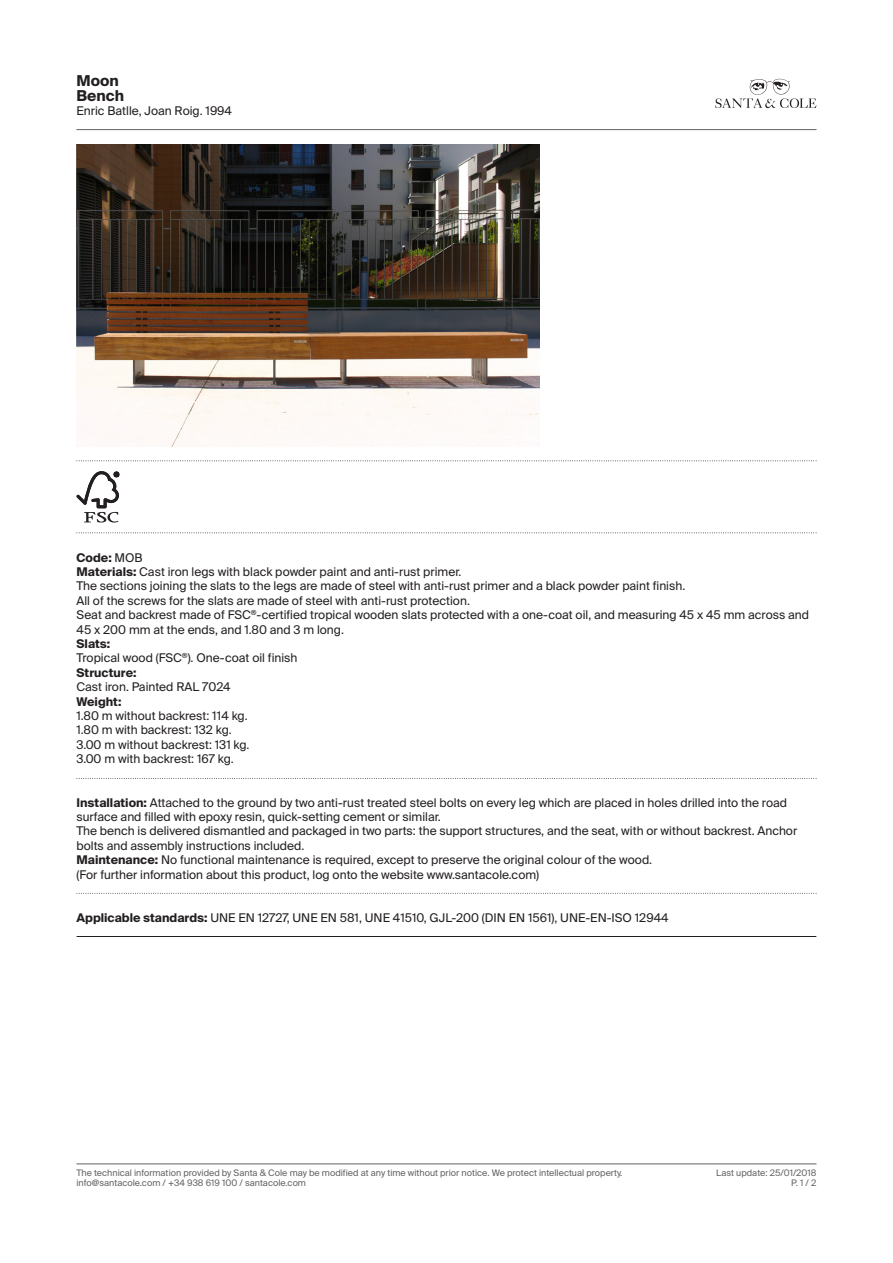
<style>
.page{position:relative;width:893px;height:1263px;background:#fff}
.page>*{position:absolute;margin:0;border:0;box-sizing:border-box;transform-origin:0 0}
.t1{font:700 15px/14.4px "Suisse Intl";color:#231f20}
.t2{font:12px/14.4px "Suisse Intl";color:#231f20}
.t3{font:700 12px "Suisse Intl";color:#231f20}
.t4{font:9px/10.8px "Suisse Intl";color:#636366}
.s1{font-weight:400}
.s2{font-weight:700}
</style>
<div class="page">
<svg style="left:715px;top:79px;width:101px;height:29px"></svg>
<hr style="left:77px;top:129px;width:739px;height:1px;background:#636366">
<hr style="left:77px;top:1163px;width:739px;height:1px;background:#636366">
<svg style="left:77px;top:778px;width:740px;height:1px"></svg>
<svg style="left:77px;top:893px;width:740px;height:1px"></svg>
<hr style="left:77px;top:936px;width:739px;height:1px;background:#231f20">
<img style="left:77px;top:144px;width:463px;height:302px">
<svg style="left:77px;top:460px;width:740px;height:1px"></svg>
<svg style="left:77px;top:532px;width:740px;height:1px"></svg>
<svg style="left:76px;top:471px;width:43px;height:51px"></svg>
<p class="t1" style="left:77px;top:74px;width:49px">Moon<br>Bench</p>
<p class="t2" style="left:77px;top:104px;width:157px">Enric Batlle, Joan Roig. 1994</p>
<p class="t3" style="left:77px;top:550px;width:68px">Code: <span class="s1">MOB</span></p>
<p class="t2" style="left:77px;top:565px;width:386px"><span class="s2">Materials:</span> Cast iron legs with black powder paint and anti-rust primer.</p>
<p class="t2" style="left:77px;top:579px;width:610px">The sections joining the slats to the legs are made of steel with anti-rust primer and a black powder paint finish.</p>
<p class="t2" style="left:77px;top:593px;width:395px">All of the screws for the slats are made of steel with anti-rust protection.</p>
<p class="t2" style="left:77px;top:608px;width:734px">Seat and backrest made of FSC<sup>®</sup>-certified tropical wooden slats protected with a one-coat oil, and measuring 45 x 45 mm across and<br>45 x 200 mm at the ends, and 1.80 and 3 m long.</p>
<p class="t3" style="left:77px;top:637px;width:35px">Slats:</p>
<p class="t2" style="left:77px;top:651px;width:222px">Tropical wood (FSC<sup>®</sup>). One-coat oil finish</p>
<p class="t3" style="left:77px;top:666px;width:62px">Structure:</p>
<p class="t2" style="left:77px;top:680px;width:156px">Cast iron. Painted RAL 7024</p>
<p class="t3" style="left:77px;top:694px;width:46px">Weight:</p>
<p class="t2" style="left:77px;top:709px;width:173px">1.80 m without backrest: 114 kg.</p>
<p class="t2" style="left:77px;top:723px;width:157px">1.80 m with backrest: 132 kg.</p>
<p class="t2" style="left:77px;top:737px;width:175px">3.00 m without backrest: 131 kg.</p>
<p class="t2" style="left:77px;top:752px;width:159px">3.00 m with backrest: 167 kg.</p>
<p class="t2" style="left:77px;top:795px;width:712px"><span class="s2">Installation:</span> Attached to the ground by two anti-rust treated steel bolts on every leg which are placed in holes drilled into the road surface and filled with epoxy resin, quick-setting cement or similar.</p>
<p class="t2" style="left:77px;top:824px;width:722px">The bench is delivered dismantled and packaged in two parts: the support structures, and the seat, with or without backrest. Anchor bolts and assembly instructions included.</p>
<p class="t2" style="left:77px;top:853px;width:577px"><span class="s2">Maintenance:</span> No functional maintenance is required, except to preserve the original colour of the wood.</p>
<p class="t2" style="left:77px;top:867px;width:464px">(For further information about this product, log onto the website www.santacole.com)</p>
<p class="t2" style="left:77px;top:910px;width:594px"><span class="s2">Applicable standards:</span> UNE EN 12727, UNE EN 581, UNE 41510, GJL-200 (DIN EN 1561), UNE-EN-ISO 12944</p>
<p class="t4" style="left:77px;top:1167px;width:547px">The technical information provided by Santa &amp; Cole may be modified at any time without prior notice. We protect intellectual property. info@santacole.com / +34 938 619 100 / santacole.com</p>
<p class="t4" style="left:716px;top:1167px;width:102px">Last update: 25/01/2018</p>
<p class="t4" style="left:791px;top:1178px;width:27px">P. 1 / 2</p>
</div>
